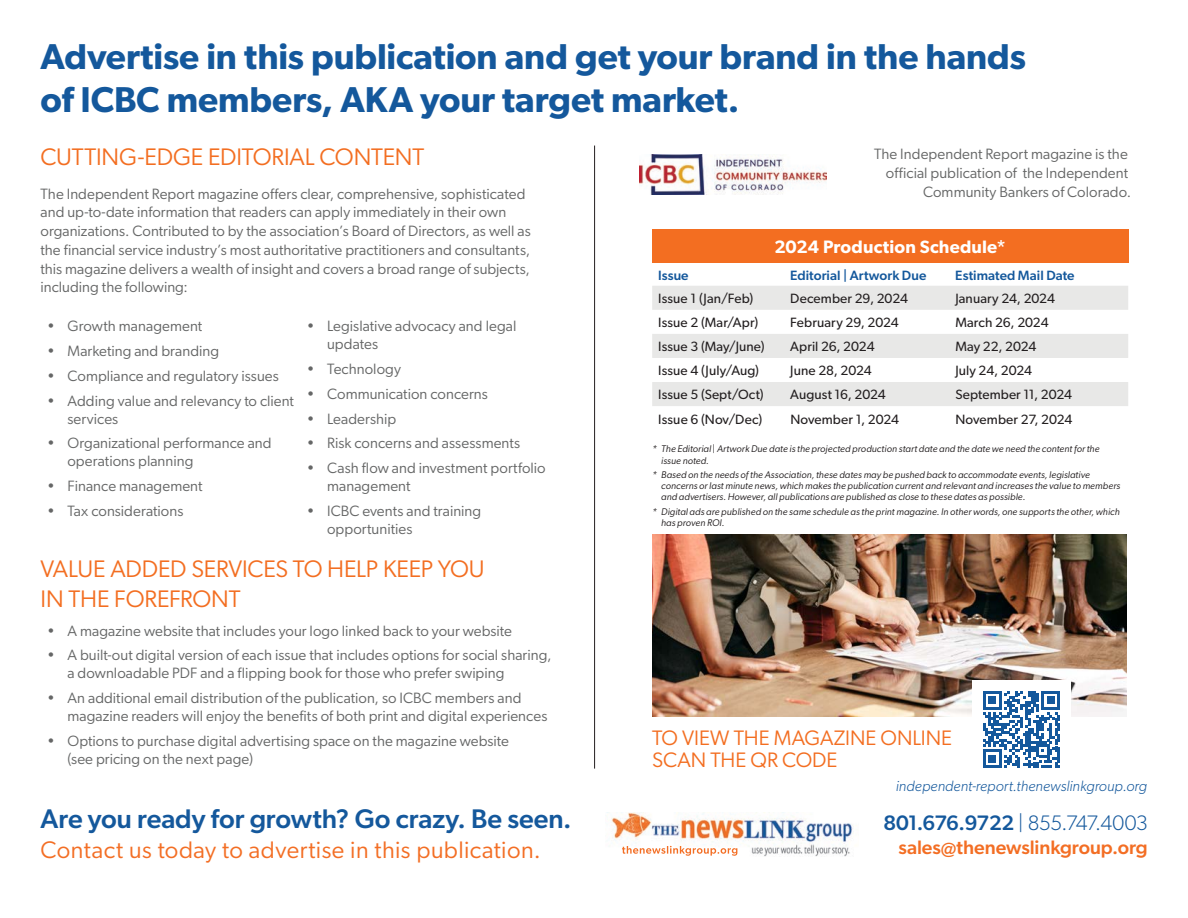
<style>
.page{position:relative;width:1188px;height:918px;background:#fff}
.page>*{position:absolute;margin:0;border:0;box-sizing:border-box;transform-origin:0 0}
.Heading{font:600 36px/43.2px "Gibson";color:#14589c}
.t1{font:500 27px "Gibson";color:#14589c}
.heading_2{font:24px/30px "Gibson";letter-spacing:-.005em;color:#f36e21}
.t2{font:24px "Gibson";letter-spacing:.015em;color:#f36e24}
.heading_2-2{font:21px/22.5px "Gibson";letter-spacing:-.005em;color:#f36e21}
.t3{font:300 21px "Gibson";letter-spacing:-.025em;color:#14589c}
.t4{font:500 19.5px "Gibson";letter-spacing:-.005em;color:#f36e24}
.table_heading{font:600 18px "Gibson";letter-spacing:.01em;color:#fff}
.Body{font:15px/18px "Gibson";letter-spacing:.005em;color:#656666}
.check_list{font:italic 300 15px "Gibson";color:#14589c}
.Body-2{font:13.5px "Gibson";letter-spacing:.01em;color:#231f20}
.table_heading_2{font:500 13.5px "Gibson";letter-spacing:.005em;color:#14589c}
.t5{font:italic 9.75px/11.2px "Gibson";letter-spacing:.01em;color:#231f20}
.s1{font-weight:500}
</style>
<div class="page">
<img style="left:652px;top:535px;width:475px;height:181px">
<div style="left:652px;top:229px;width:476px;height:34px;background:#f36e21"></div>
<svg style="left:652px;top:286px;width:476px;height:120px;fill:#e8e8e7"></svg>
<img style="left:640px;top:155px;width:187px;height:40px">
<hr style="left:594px;top:146px;width:1px;height:623px;background:#231f20">
<img style="left:611px;top:813px;width:243px;height:44px">
<svg style="left:622px;top:846px;width:115px;height:10px"></svg>
<div style="left:972px;top:680px;width:99px;height:99px;background:#fff"></div>
<svg style="left:983px;top:691px;width:77px;height:77px"></svg>
<p class="Heading" style="left:40px;top:34px;width:987px">Advertise in this publication and get your brand in the hands of ICBC members, AKA your target market.</p>
<p class="heading_2" style="left:40px;top:141px;width:385px">CUTTING-EDGE EDITORIAL CONTENT</p>
<p class="Body" style="left:40px;top:184px;width:492px;line-height:18.8px">The Independent Report magazine offers clear, comprehensive, sophisticated and up-to-date information that readers can apply immediately in their own organizations. Contributed to by the association’s Board of Directors, as well as the financial service industry’s most authoritative practitioners and consultants, this magazine delivers a wealth of insight and covers a broad range of subjects, including the following:</p>
<p class="Body" style="left:47px;top:317px;width:157px">• Growth management</p>
<p class="Body" style="left:47px;top:342px;width:174px">• Marketing and branding</p>
<p class="Body" style="left:47px;top:366px;width:233px">• Compliance and regulatory issues</p>
<p class="Body" style="left:68px;top:391px;width:228px;text-indent:-20px">• Adding value and relevancy to client services</p>
<p class="Body" style="left:68px;top:434px;width:206px;text-indent:-20px">• Organizational performance and operations planning</p>
<p class="Body" style="left:47px;top:477px;width:157px">• Finance management</p>
<p class="Body" style="left:47px;top:501px;width:138px">• Tax considerations</p>
<p class="Body" style="left:327px;top:317px;width:191px;text-indent:-20px">• Legislative advocacy and legal updates</p>
<p class="Body" style="left:307px;top:360px;width:96px">• Technology</p>
<p class="Body" style="left:307px;top:384px;width:183px">• Communication concerns</p>
<p class="Body" style="left:307px;top:409px;width:91px">• Leadership</p>
<p class="Body" style="left:307px;top:434px;width:215px">• Risk concerns and assessments</p>
<p class="Body" style="left:327px;top:459px;width:220px;text-indent:-20px">• Cash flow and investment portfolio management</p>
<p class="Body" style="left:327px;top:501px;width:156px;text-indent:-20px">• ICBC events and training opportunities</p>
<p class="heading_2" style="left:40px;top:554px;width:446px">VALUE ADDED SERVICES TO HELP KEEP YOU<br>IN THE FOREFRONT</p>
<p class="Body" style="left:47px;top:621px;width:466px">• A magazine website that includes your logo linked back to your website</p>
<p class="Body" style="left:68px;top:646px;width:486px;text-indent:-20px">• A built-out digital version of each issue that includes options for social sharing, a downloadable PDF and a flipping book for those who prefer swiping</p>
<p class="Body" style="left:68px;top:689px;width:481px;text-indent:-20px">• An additional email distribution of the publication, so ICBC members and magazine readers will enjoy the benefits of both print and digital experiences</p>
<p class="Body" style="left:68px;top:731px;width:443px;text-indent:-20px">• Options to purchase digital advertising space on the magazine website (see pricing on the next page)</p>
<p class="t1" style="left:40px;top:803px;width:533px">Are you ready for growth? Go crazy. Be seen.</p>
<p class="t2" style="left:40px;top:836px;width:502px">Contact us today to advertise in this publication.</p>
<p class="Body" style="left:874px;top:145px;width:259px;line-height:18.8px;text-align:right">The Independent Report magazine is the official publication of the Independent<br>Community Bankers of Colorado.</p>
<p class="table_heading" style="left:774px;top:236px;width:233px">2024 Production Schedule*</p>
<p class="table_heading_2" style="left:658px;top:267px;width:32px">Issue</p>
<p class="table_heading_2" style="left:790px;top:267px;width:138px">Editorial | Artwork Due</p>
<p class="table_heading_2" style="left:955px;top:267px;width:121px">Estimated Mail Date</p>
<p class="Body-2" style="left:658px;top:290px;width:97px">Issue 1 (Jan/Feb)</p>
<p class="Body-2" style="left:790px;top:290px;width:119px">December 29, 2024</p>
<p class="Body-2" style="left:955px;top:290px;width:101px">January 24, 2024</p>
<p class="Body-2" style="left:658px;top:314px;width:101px">Issue 2 (Mar/Apr)</p>
<p class="Body-2" style="left:790px;top:314px;width:110px">February 29, 2024</p>
<p class="Body-2" style="left:955px;top:314px;width:95px">March 26, 2024</p>
<p class="Body-2" style="left:658px;top:339px;width:108px">Issue 3 (May/June)</p>
<p class="Body-2" style="left:790px;top:339px;width:86px">April 26, 2024</p>
<p class="Body-2" style="left:955px;top:339px;width:83px">May 22, 2024</p>
<p class="Body-2" style="left:658px;top:363px;width:102px">Issue 4 (July/Aug)</p>
<p class="Body-2" style="left:790px;top:363px;width:83px">June 28, 2024</p>
<p class="Body-2" style="left:955px;top:363px;width:78px">July 24, 2024</p>
<p class="Body-2" style="left:658px;top:387px;width:107px">Issue 5 (Sept/Oct)</p>
<p class="Body-2" style="left:790px;top:387px;width:97px">August 16, 2024</p>
<p class="Body-2" style="left:955px;top:387px;width:118px">September 11, 2024</p>
<p class="Body-2" style="left:658px;top:411px;width:105px">Issue 6 (Nov/Dec)</p>
<p class="Body-2" style="left:790px;top:411px;width:110px">November 1, 2024</p>
<p class="Body-2" style="left:955px;top:411px;width:119px">November 27, 2024</p>
<p class="t5" style="left:661px;top:443px;width:440px;text-indent:-9px">* The Editorial | Artwork Due date is the projected production start date and the date we need the content for the issue noted.</p>
<p class="t5" style="left:661px;top:469px;width:461px;text-indent:-9px">* Based on the needs of the Association, these dates may be pushed back to accommodate events, legislative concerns or last minute news, which makes the publication current and relevant and increases the value to members and advertisers. However, all publications are published as close to these dates as possible.</p>
<p class="t5" style="left:661px;top:506px;width:460px;text-indent:-9px">* Digital ads are published on the same schedule as the print magazine. In other words, one supports the other, which has proven ROI.</p>
<p class="heading_2-2" style="left:652px;top:726px;width:301px">TO VIEW THE MAGAZINE ONLINE<br>SCAN THE QR CODE</p>
<p class="check_list" style="left:896px;top:777px;width:253px">independent-report.thenewslinkgroup.org</p>
<p class="t3" style="left:884px;top:810px;width:266px"><span class="s1">801.676.9722</span> | 855.747.4003</p>
<p class="t4" style="left:899px;top:836px;width:251px">sales@thenewslinkgroup.org</p>
</div>
